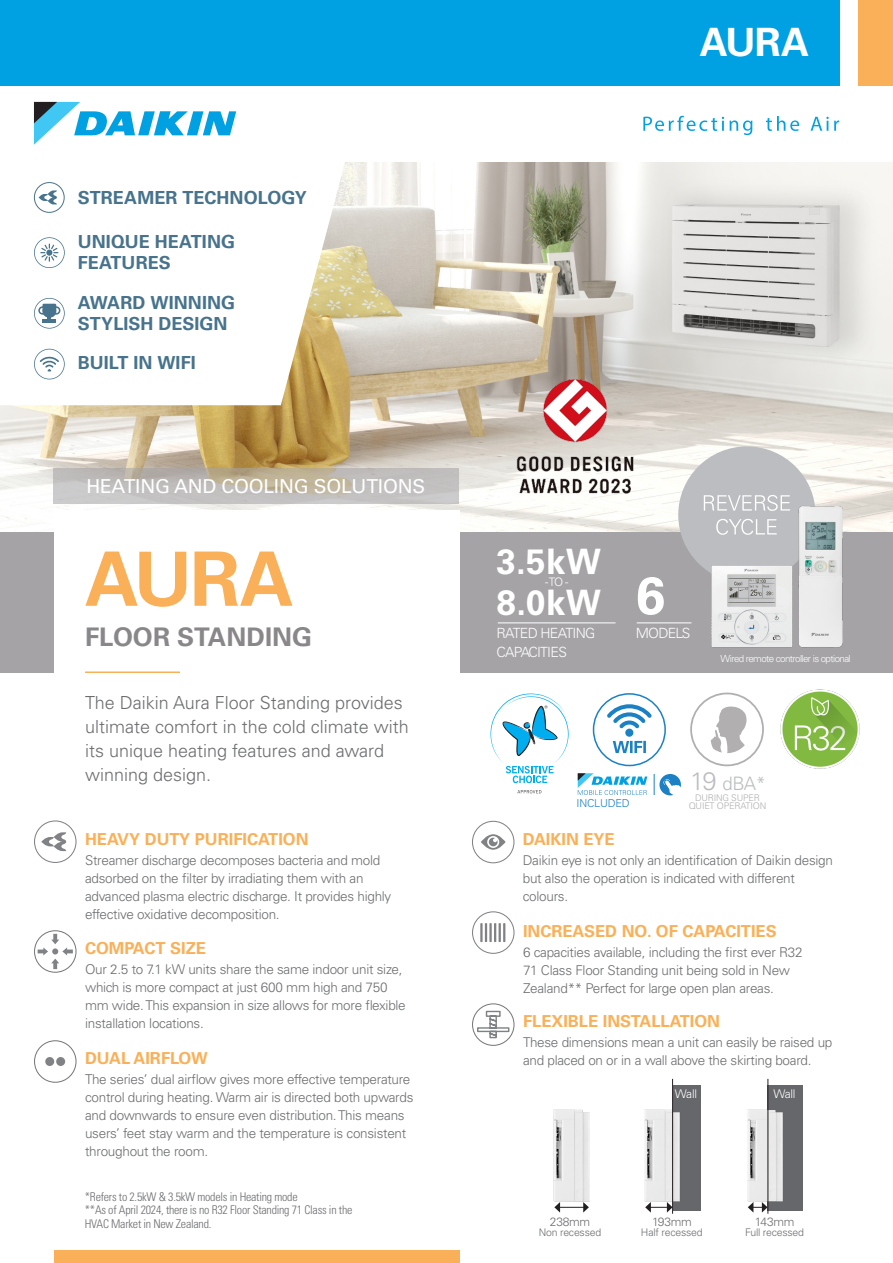
<style>
.page{position:relative;width:893px;height:1263px;background:#fff}
.page>*{position:absolute;margin:0;border:0;box-sizing:border-box;transform-origin:0 0}
.body{font:700 75px "Univers LT Std";color:#fab058}
.body-2{font:700 52.65px "Univers LT Std";color:#fff}
.body-3{font:700 39px "Univers LT Std";color:#fff}
.body-4{font:700 35.1px "Univers LT Std";letter-spacing:.01em;color:#fff}
.tag_line{font:700 25.65px "Univers LT Std";color:#8a878b}
.t1{font:19.2px "Univers LT Std";letter-spacing:-.01em;color:#fff}
.Icon_body{font:300 18.6px "Univers LT Std";color:#bcbdc0}
.INTRO{font:300 18px/24px "Univers LT Std";color:#6c6d70}
.tag_line-2{font:700 18px/21px "Univers LT Std";color:#47738c}
.HEADING{font:700 16.5px "Univers LT Std";color:#fab058}
.body-5{font:300 14.1px "Univers LT Std";letter-spacing:-.05em;color:#fff}
.BODY{font:300 13.5px/18px "Univers LT Std";letter-spacing:-.02em;color:#6c6d70}
.body-6{font:300 13.5px/18px "Univers LT Std";letter-spacing:-.02em;color:#6c6d70}
.BODY-2{font:300 condensed 12px/13.5px "Univers LT Std";letter-spacing:-.02em;color:#6c6d70}
.BODY-3{font:300 12px "Univers LT Std";letter-spacing:-.02em;color:#6c6d70}
.BODY-4{font:300 12px "Univers LT Std";letter-spacing:-.02em;color:#fff}
.body-7{font:300 11.7px "Univers LT Std";color:#fff}
.body-8{font:300 10.95px "Univers LT Std";letter-spacing:-.02em;color:#1b81c4}
.BODY-5{font:300 10.5px "Univers LT Std";letter-spacing:-.02em;color:#6c6d70}
.body-9{font:300 9.75px "Univers LT Std";letter-spacing:-.06em;color:#fff}
.body-10{font:300 9.15px "Univers LT Std";letter-spacing:-.02em;color:#b1afb0}
.s1{font-size:25.35px}
</style>
<div class="page">
<img style="left:780px;top:689px;width:80px;height:80px">
<svg style="left:34px;top:102px;width:202px;height:43px"></svg>
<svg style="left:643px;top:116px;width:81px;height:15px"></svg>
<svg style="left:730px;top:120px;width:22px;height:15px"></svg>
<svg style="left:766px;top:116px;width:33px;height:15px"></svg>
<svg style="left:811px;top:117px;width:28px;height:14px"></svg>
<img style="left:0;top:163px;width:893px;height:369px">
<svg style="left:0;top:162px;width:350px;height:243px"></svg>
<div style="left:0;top:532px;width:893px;height:141px;background:#a5a3a6"></div>
<div style="left:54px;top:510px;width:405px;height:227px;background:#fff"></div>
<div style="left:54px;top:1251px;width:405px;height:12px;background:#fab058"></div>
<hr style="left:85px;top:671px;width:95px;height:2px;background:#fab058">
<div style="left:678px;top:446px;width:138px;height:137px;background:#bcbdc0;border-radius:50%"></div>
<svg style="left:704px;top:495px;width:86px;height:16px"></svg>
<svg style="left:716px;top:519px;width:61px;height:16px"></svg>
<hr style="left:637px;top:622px;width:54px;height:1px;background:#fff">
<hr style="left:498px;top:622px;width:118px;height:1px;background:#fff">
<svg style="left:53px;top:468px;width:406px;height:35px;background:#c0bcb5"></svg>
<div style="left:0;top:0;width:839px;height:85px;background:#00a1e3"></div>
<div style="left:859px;top:0;width:34px;height:85px;background:#fab058"></div>
<div style="left:34px;top:182px;width:31px;height:31px;border:1px solid #48738c;border-radius:50%"></div>
<svg style="left:34px;top:820px;width:43px;height:43px"></svg>
<svg style="left:690px;top:692px;width:74px;height:74px"></svg>
<img style="left:704px;top:565px;width:89px;height:83px">
<svg style="left:490px;top:693px;width:191px;height:103px"></svg>
<div style="left:593px;top:693px;width:73px;height:73px;border:2px solid #1b81c4;border-radius:50%"></div>
<svg style="left:39px;top:190px;width:18px;height:14px"></svg>
<svg style="left:34px;top:349px;width:31px;height:30px"></svg>
<svg style="left:472px;top:911px;width:42px;height:43px"></svg>
<img style="left:507px;top:364px;width:135px;height:141px">
<img style="left:798px;top:505px;width:47px;height:143px">
<svg style="left:34px;top:237px;width:31px;height:31px"></svg>
<svg style="left:34px;top:1040px;width:43px;height:43px"></svg>
<div style="left:45px;top:1057px;width:9px;height:9px;background:#808285;border-radius:50%"></div>
<div style="left:56px;top:1057px;width:9px;height:9px;background:#808285;border-radius:50%"></div>
<svg style="left:34px;top:298px;width:31px;height:31px"></svg>
<hr style="left:42px;top:319px;width:14px;height:4px;background:#47738c">
<svg style="left:472px;top:821px;width:42px;height:42px"></svg>
<div style="left:673px;top:1085px;width:27px;height:126px;background:#66676b"></div>
<div style="left:768px;top:1085px;width:35px;height:126px;background:#66676b"></div>
<img style="left:644px;top:1109px;width:36px;height:93px">
<img style="left:747px;top:1108px;width:36px;height:94px">
<img style="left:553px;top:1109px;width:37px;height:93px">
<hr style="left:672px;top:1079px;width:1px;height:135px;background:#231f20">
<hr style="left:767px;top:1079px;width:1px;height:135px;background:#231f20">
<svg style="left:645px;top:1202px;width:28px;height:10px"></svg>
<svg style="left:748px;top:1202px;width:19px;height:10px"></svg>
<svg style="left:554px;top:1202px;width:35px;height:10px"></svg>
<svg style="left:34px;top:930px;width:43px;height:43px"></svg>
<svg style="left:472px;top:1003px;width:42px;height:43px"></svg>
<p class="tag_line-2" style="left:78px;top:187px;width:231px">STREAMER TECHNOLOGY</p>
<p class="tag_line-2" style="left:78px;top:231px;width:159px">UNIQUE HEATING<br>FEATURES</p>
<p class="tag_line-2" style="left:78px;top:293px;width:159px">AWARD WINNING<br>STYLISH DESIGN</p>
<p class="tag_line-2" style="left:78px;top:352px;width:119px">BUILT IN WIFI</p>
<p class="t1" style="left:86px;top:475px;width:340px">HEATING AND COOLING SOLUTIONS</p>
<p class="body" style="left:85px;top:535px;width:210px">AURA</p>
<p class="tag_line" style="left:85px;top:622px;width:229px">FLOOR STANDING</p>
<p class="INTRO" style="left:85px;top:691px;width:325px">The Daikin Aura Floor Standing provides ultimate comfort in the cold climate with its unique heating features and award winning design.</p>
<p class="HEADING" style="left:85px;top:829px;width:225px">HEAVY DUTY PURIFICATION</p>
<p class="body-6" style="left:85px;top:851px;width:308px">Streamer discharge decomposes bacteria and mold adsorbed on the filter by irradiating them with an advanced plasma electric discharge. It provides highly effective oxidative decomposition.</p>
<p class="HEADING" style="left:85px;top:939px;width:122px">COMPACT SIZE</p>
<p class="BODY" style="left:85px;top:960px;width:322px">Our 2.5 to 7.1 kW units share the same indoor unit size, which is more compact at just 600 mm high and 750 mm wide. This expansion in size allows for more flexible installation locations.</p>
<p class="HEADING" style="left:85px;top:1049px;width:124px">DUAL AIRFLOW</p>
<p class="BODY" style="left:85px;top:1070px;width:330px">The series’ dual airflow gives more effective temperature control during heating. Warm air is directed both upwards and downwards to ensure even distribution. This means users’ feet stay warm and the temperature is consistent throughout the room.</p>
<p class="BODY-2" style="left:85px;top:1189px;width:269px">*Refers to 2.5kW &amp; 3.5kW models in Heating mode<br>**As of April 2024, there is no R32 Floor Standing 71 Class in the<br>HVAC Market in New Zealand.</p>
<p class="body-3" style="left:700px;top:20px;width:111px">AURA</p>
<p class="body-4" style="left:497px;top:541px;width:106px">3.5kW</p>
<p class="body-4" style="left:497px;top:582px;width:106px">8.0kW</p>
<p class="body-7" style="left:545px;top:575px;width:25px">- TO -</p>
<p class="body-5" style="left:497px;top:624px;width:100px">RATED HEATING</p>
<p class="body-5" style="left:497px;top:644px;width:72px">CAPACITIES</p>
<p class="body-2" style="left:636px;top:565px;width:31px">6</p>
<p class="body-5" style="left:636px;top:624px;width:56px">MODELS</p>
<p class="body-9" style="left:720px;top:652px;width:132px">Wired remote controller is optional</p>
<p class="Icon_body" style="left:690px;top:772px;width:78px"><span class="s1">19</span> dBA*</p>
<p class="body-10" style="left:695px;top:792px;width:66px">DURING SUPER</p>
<p class="body-8" style="left:577px;top:797px;width:55px">INCLUDED</p>
<p class="body-10" style="left:689px;top:800px;width:79px">QUIET OPERATION</p>
<p class="HEADING" style="left:523px;top:829px;width:93px">DAIKIN EYE</p>
<p class="body-6" style="left:523px;top:851px;width:312px">Daikin eye is not only an identification of Daikin design but also the operation is indicated with different colours.</p>
<p class="HEADING" style="left:523px;top:921px;width:255px">INCREASED NO. OF CAPACITIES</p>
<p class="BODY" style="left:523px;top:943px;width:281px">6 capacities available, including the first ever R32<br>71 Class Floor Standing unit being sold in New<br>Zealand** Perfect for large open plan areas.</p>
<p class="HEADING" style="left:523px;top:1012px;width:199px">FLEXIBLE INSTALLATION</p>
<p class="BODY" style="left:523px;top:1034px;width:311px">These dimensions mean a unit can easily be raised up and placed on or in a wall above the skirting board.</p>
<p class="BODY-4" style="left:675px;top:1087px;width:24px">Wall</p>
<p class="BODY-4" style="left:773px;top:1087px;width:24px">Wall</p>
<p class="BODY-3" style="left:550px;top:1214px;width:42px">238mm</p>
<p class="BODY-3" style="left:652px;top:1215px;width:41px">193mm</p>
<p class="BODY-3" style="left:755px;top:1215px;width:41px">143mm</p>
<p class="BODY-5" style="left:539px;top:1226px;width:64px">Non recessed</p>
<p class="BODY-5" style="left:641px;top:1226px;width:63px">Half recessed</p>
<p class="BODY-5" style="left:745px;top:1226px;width:60px">Full recessed</p>
</div>
